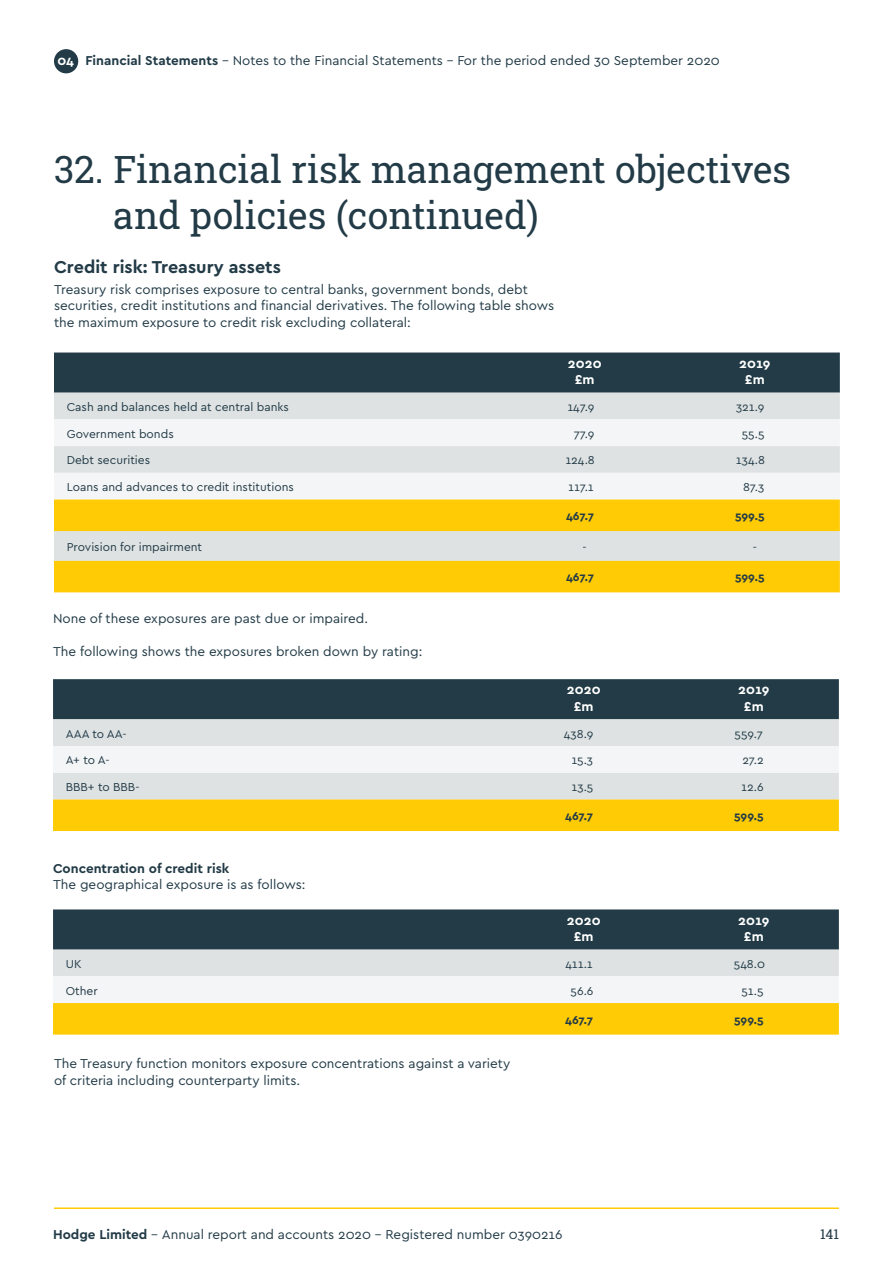
<style>
.page{position:relative;width:893px;height:1263px;background:#fff}
.page>*{position:absolute;margin:0;border:0;box-sizing:border-box;transform-origin:0 0}
.Hodge_Sub-Heading{font:37.5px/46.5px "Roboto Slab";color:#223b47}
.Bigger_Sub-Headings{font:700 18px "Cera Basic";color:#223b47}
.Hodge_Body_Copy_-_Sl{font:13.5px/16.5px "Cera Basic";color:#223b47}
.Table_Bold_Headings{font:700 13.5px/16.5px "Cera Basic";letter-spacing:.01em;color:#fff;text-align:center}
.Hodge_Sub-Heading-2{font:700 13.5px "Cera Basic";color:#223b47}
.t1{font:13.5px "Roboto Slab";color:#223b47}
.Table_Body_Copy_8_10{font:12px "Cera Basic";color:#223b47}
.Hodge_Body_Copy_-_Sl-2{font:700 12px "Cera Basic";letter-spacing:-.005em;color:#223b47}
.s1{font-weight:700;color:#fff}
.s2{font-weight:700}
</style>
<div class="page">
<hr style="left:54px;top:1207px;width:785px;height:2px;background:#ffcb05">
<div style="left:54px;top:49px;width:24px;height:24px;background:#223b47;border-radius:50%"></div>
<div style="left:54px;top:352px;width:786px;height:41px;background:#223b47"></div>
<div style="left:54px;top:393px;width:786px;height:26px;background:#dee2e3"></div>
<svg style="left:54px;top:419px;width:786px;height:80px;fill:#f4f5f6"></svg>
<svg style="left:54px;top:499px;width:786px;height:93px;fill:#ffcb05"></svg>
<div style="left:53px;top:679px;width:786px;height:40px;background:#223b47"></div>
<div style="left:53px;top:719px;width:786px;height:80px;background:#dee2e3"></div>
<div style="left:53px;top:746px;width:786px;height:27px;background:#f4f5f6"></div>
<div style="left:53px;top:799px;width:786px;height:32px;background:#ffcb05"></div>
<svg style="left:53px;top:909px;width:786px;height:125px"></svg>
<p class="Hodge_Body_Copy_-_Sl" style="left:57px;top:52px;width:664px"><span class="s1">04</span> <span class="s2">Financial Statements</span> – Notes to the Financial Statements – For the period ended 30 September 2020</p>
<p class="Hodge_Sub-Heading" style="left:113px;top:145px;width:679px;text-indent:-59px">32. Financial risk management objectives and policies (continued)</p>
<p class="Bigger_Sub-Headings" style="left:54px;top:256px;width:228px">Credit risk: Treasury assets</p>
<p class="Hodge_Body_Copy_-_Sl" style="left:54px;top:281px;width:502px">Treasury risk comprises exposure to central banks, government bonds, debt securities, credit institutions and financial derivatives. The following table shows the maximum exposure to credit risk excluding collateral:</p>
<p class="Table_Bold_Headings" style="left:568px;top:355px;width:35px">2020 £m</p>
<p class="Table_Bold_Headings" style="left:739px;top:355px;width:33px">2019 £m</p>
<p class="Table_Body_Copy_8_10" style="left:67px;top:400px;width:224px">Cash and balances held at central banks</p>
<p class="Table_Body_Copy_8_10" style="left:567px;top:400px;width:29px">147.9</p>
<p class="Table_Body_Copy_8_10" style="left:736px;top:400px;width:30px">321.9</p>
<p class="Table_Body_Copy_8_10" style="left:67px;top:427px;width:109px">Government bonds</p>
<p class="Table_Body_Copy_8_10" style="left:574px;top:427px;width:22px">77.9</p>
<p class="Table_Body_Copy_8_10" style="left:742px;top:427px;width:24px">55.5</p>
<p class="Table_Body_Copy_8_10" style="left:67px;top:453px;width:85px">Debt securities</p>
<p class="Table_Body_Copy_8_10" style="left:565px;top:453px;width:31px">124.8</p>
<p class="Table_Body_Copy_8_10" style="left:736px;top:453px;width:31px">134.8</p>
<p class="Table_Body_Copy_8_10" style="left:67px;top:480px;width:229px">Loans and advances to credit institutions</p>
<p class="Table_Body_Copy_8_10" style="left:568px;top:480px;width:27px">117.1</p>
<p class="Table_Body_Copy_8_10" style="left:743px;top:480px;width:23px">87.3</p>
<p class="Hodge_Body_Copy_-_Sl-2" style="left:566px;top:509px;width:30px">467.7</p>
<p class="Hodge_Body_Copy_-_Sl-2" style="left:735px;top:509px;width:31px">599.5</p>
<p class="Table_Body_Copy_8_10" style="left:67px;top:540px;width:137px">Provision for impairment</p>
<p class="Table_Body_Copy_8_10" style="left:583px;top:540px;width:6px">-</p>
<p class="Table_Body_Copy_8_10" style="left:753px;top:540px;width:6px">-</p>
<p class="Hodge_Body_Copy_-_Sl-2" style="left:566px;top:570px;width:30px">467.7</p>
<p class="Hodge_Body_Copy_-_Sl-2" style="left:735px;top:570px;width:31px">599.5</p>
<p class="Hodge_Body_Copy_-_Sl" style="left:53px;top:610px;width:317px">None of these exposures are past due or impaired.</p>
<p class="Hodge_Body_Copy_-_Sl" style="left:53px;top:643px;width:371px">The following shows the exposures broken down by rating:</p>
<p class="Table_Bold_Headings" style="left:567px;top:681px;width:35px">2020 £m</p>
<p class="Table_Bold_Headings" style="left:738px;top:681px;width:33px">2019 £m</p>
<p class="Table_Body_Copy_8_10" style="left:66px;top:726px;width:62px">AAA to AA-</p>
<p class="Table_Body_Copy_8_10" style="left:564px;top:726px;width:31px">438.9</p>
<p class="Table_Body_Copy_8_10" style="left:735px;top:726px;width:30px">559.7</p>
<p class="Table_Body_Copy_8_10" style="left:66px;top:753px;width:45px">A+ to A-</p>
<p class="Table_Body_Copy_8_10" style="left:571px;top:753px;width:23px">15.3</p>
<p class="Table_Body_Copy_8_10" style="left:742px;top:753px;width:23px">27.2</p>
<p class="Table_Body_Copy_8_10" style="left:66px;top:780px;width:75px">BBB+ to BBB-</p>
<p class="Table_Body_Copy_8_10" style="left:572px;top:780px;width:23px">13.5</p>
<p class="Table_Body_Copy_8_10" style="left:741px;top:780px;width:24px">12.6</p>
<p class="Hodge_Body_Copy_-_Sl-2" style="left:565px;top:809px;width:30px">467.7</p>
<p class="Hodge_Body_Copy_-_Sl-2" style="left:734px;top:809px;width:31px">599.5</p>
<p class="Hodge_Sub-Heading-2" style="left:53px;top:860px;width:178px">Concentration of credit risk</p>
<p class="Hodge_Body_Copy_-_Sl" style="left:53px;top:876px;width:254px">The geographical exposure is as follows:</p>
<p class="Table_Bold_Headings" style="left:567px;top:912px;width:35px">2020 £m</p>
<p class="Table_Bold_Headings" style="left:738px;top:912px;width:33px">2019 £m</p>
<p class="Table_Body_Copy_8_10" style="left:66px;top:957px;width:17px">UK</p>
<p class="Table_Body_Copy_8_10" style="left:565px;top:957px;width:29px">411.1</p>
<p class="Table_Body_Copy_8_10" style="left:734px;top:957px;width:33px">548.0</p>
<p class="Table_Body_Copy_8_10" style="left:66px;top:983px;width:33px">Other</p>
<p class="Table_Body_Copy_8_10" style="left:571px;top:983px;width:24px">56.6</p>
<p class="Table_Body_Copy_8_10" style="left:741px;top:983px;width:24px">51.5</p>
<p class="Hodge_Body_Copy_-_Sl-2" style="left:565px;top:1013px;width:30px">467.7</p>
<p class="Hodge_Body_Copy_-_Sl-2" style="left:734px;top:1013px;width:31px">599.5</p>
<p class="Hodge_Body_Copy_-_Sl" style="left:54px;top:1055px;width:458px">The Treasury function monitors exposure concentrations against a variety of criteria including counterparty limits.</p>
<p class="Hodge_Body_Copy_-_Sl" style="left:53px;top:1226px;width:511px"><span class="s2">Hodge Limited</span> – Annual report and accounts 2020 – Registered number 0390216</p>
<p class="t1" style="left:820px;top:1225px;width:20px">141</p>
</div>
